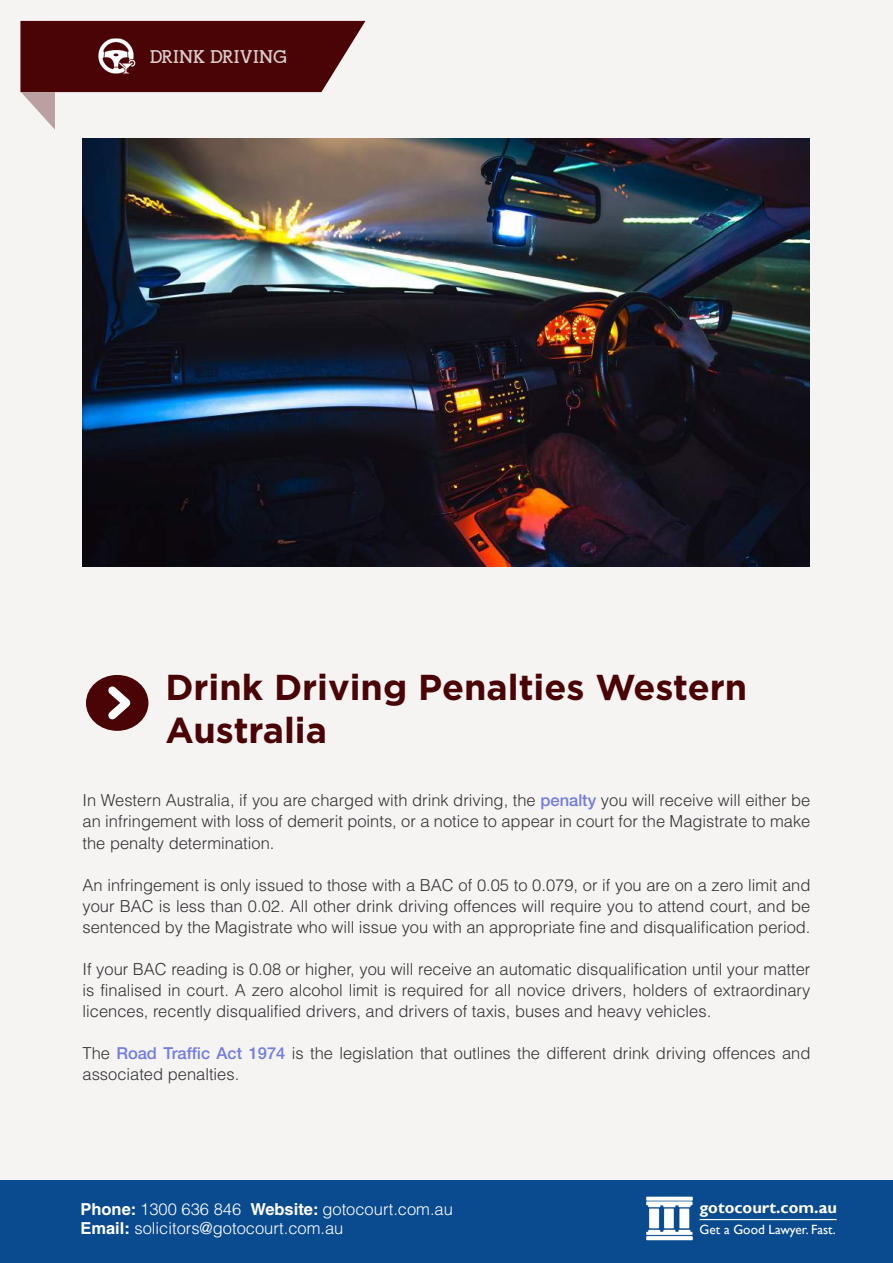
<style>
.page{position:relative;width:893px;height:1263px;background:#f6f3f3}
.page>*{position:absolute;margin:0;border:0;box-sizing:border-box;transform-origin:0 0}
.t1{font:700 36px/43.2px "Gotham";color:#4a0406}
.t2{font:700 18px "Alexandria FLF";color:#fff}
.t3{font:300 16.5px/21px "Helvetica";color:#333;text-align:justify}
.t4{font:300 16.5px/19.8px "Helvetica";color:#fff}
.t5{font:700 16.35px "Gill Sans";color:#fff}
.t6{font:13.35px "Gill Sans";color:#fff}
.s1{font-family:"Helvetica Neue LT Pro";font-weight:500;color:#727dde}
.s2{font-weight:700}
</style>
<div class="page">
<svg style="left:20px;top:21px;width:345px;height:109px"></svg>
<img style="left:89px;top:28px;width:56px;height:56px">
<div style="left:0;top:1180px;width:893px;height:83px;background:#0a4b8f"></div>
<img style="left:647px;top:1196px;width:46px;height:45px">
<hr style="left:700px;top:1219px;width:137px;height:1px;background:#fff">
<img style="left:83px;top:138px;width:727px;height:429px">
<div style="left:86px;top:675px;width:62px;height:56px;background:#4a0406;border-radius:50%"></div>
<svg style="left:101px;top:679px;width:37px;height:48px"></svg>
<p class="t2" style="left:149px;top:47px;width:139px">DRINK DRIVING</p>
<h1 class="t1" style="left:165px;top:665px;width:583px">Drink Driving Penalties Western<br>Australia</h1>
<p class="t3" style="left:82px;top:790px;width:729px">In Western Australia, if you are charged with drink driving, the <span class="s1">penalty</span> you will receive will either be an infringement with loss of demerit points, or a notice to appear in court for the Magistrate to make the penalty determination.</p>
<p class="t3" style="left:82px;top:874px;width:729px">An infringement is only issued to those with a BAC of 0.05 to 0.079, or if you are on a zero limit and your BAC is less than 0.02. All other drink driving offences will require you to attend court, and be sentenced by the Magistrate who will issue you with an appropriate fine and disqualification period.</p>
<p class="t3" style="left:82px;top:958px;width:729px">If your BAC reading is 0.08 or higher, you will receive an automatic disqualification until your matter is finalised in court. A zero alcohol limit is required for all novice drivers, holders of extraordinary licences, recently disqualified drivers, and drivers of taxis, buses and heavy vehicles.</p>
<p class="t3" style="left:82px;top:1042px;width:729px">The <span class="s1">Road Traffic Act 1974</span> is the legislation that outlines the different drink driving offences and associated penalties.</p>
<p class="t4" style="left:80px;top:1198px;width:374px"><span class="s2">Phone:</span> 1300 636 846 <span class="s2">Website:</span> gotocourt.com.au<br><span class="s2">Email:</span> solicitors@gotocourt.com.au</p>
<p class="t5" style="left:700px;top:1197px;width:139px">gotocourt.com.au</p>
<p class="t6" style="left:700px;top:1221px;width:137px">Get a Good Lawyer. Fast.</p>
</div>
